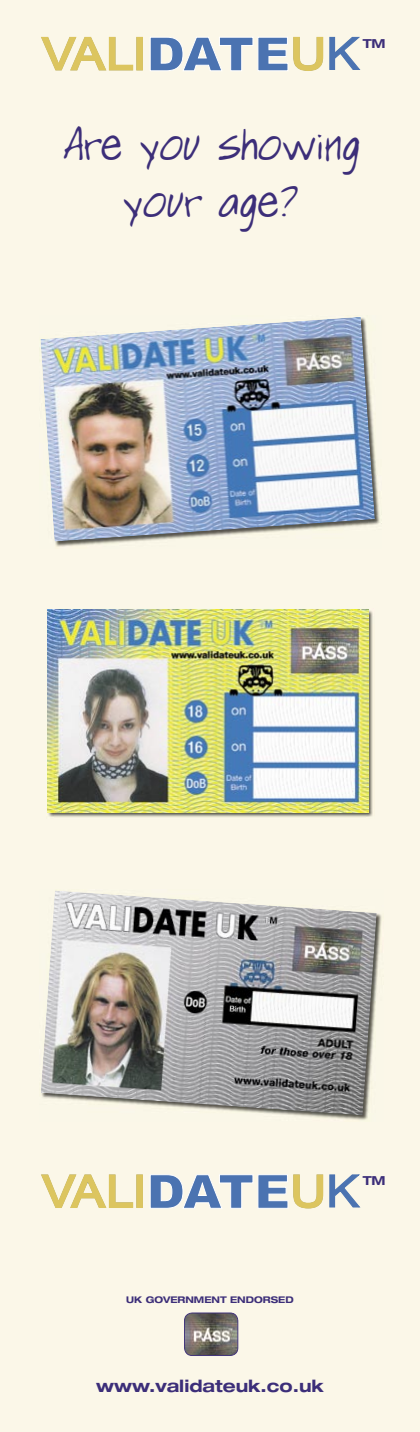
<style>
.page{position:relative;width:420px;height:1432px;background:#fbf7e8}
.page>*{position:absolute;margin:0;border:0;box-sizing:border-box;transform-origin:0 0}
.t1{font:45px/57px "Basha";color:#3c2e79;text-align:center}
.t2{font:700 expanded 17px "Helvetica Neue";color:#3c2e79}
.t3{font:700 expanded 12.4px "Helvetica Neue";color:#3c2e79}
.t4{font:700 expanded 9.2px "Helvetica Neue";color:#3c2e79}
</style>
<div class="page">
<img style="left:55px;top:441px;width:325px;height:106px">
<img style="left:40px;top:317px;width:334px;height:224px">
<img style="left:47px;top:609px;width:326px;height:208px">
<img style="left:47px;top:609px;width:321px;height:203px">
<img style="left:295px;top:913px;width:87px;height:207px">
<img style="left:41px;top:890px;width:335px;height:225px">
<svg style="left:41px;top:37px;width:93px;height:34px"></svg>
<div style="left:137px;top:38px;width:5px;height:31px;background:#dcc55f"></div>
<div style="left:136px;top:37px;width:7px;height:33px;border:2px solid #dcc55f"></div>
<svg style="left:150px;top:37px;width:210px;height:34px"></svg>
<svg style="left:184px;top:1312px;width:54px;height:44px;background:#7e7978"></svg>
<svg style="left:41px;top:1174px;width:93px;height:34px"></svg>
<div style="left:137px;top:1175px;width:5px;height:32px;background:#dcc55f"></div>
<div style="left:136px;top:1174px;width:7px;height:34px;border:2px solid #dcc55f"></div>
<svg style="left:150px;top:1174px;width:210px;height:34px"></svg>
<p class="t3" style="left:362px;top:36px;width:25px">TM</p>
<p class="t1" style="left:61px;top:116px;width:300px">Are you showing your age?</p>
<p class="t3" style="left:362px;top:1173px;width:25px">TM</p>
<p class="t4" style="left:126px;top:1293px;width:169px">UK GOVERNMENT ENDORSED</p>
<p class="t2" style="left:96px;top:1375px;width:229px">www.validateuk.co.uk</p>
</div>
